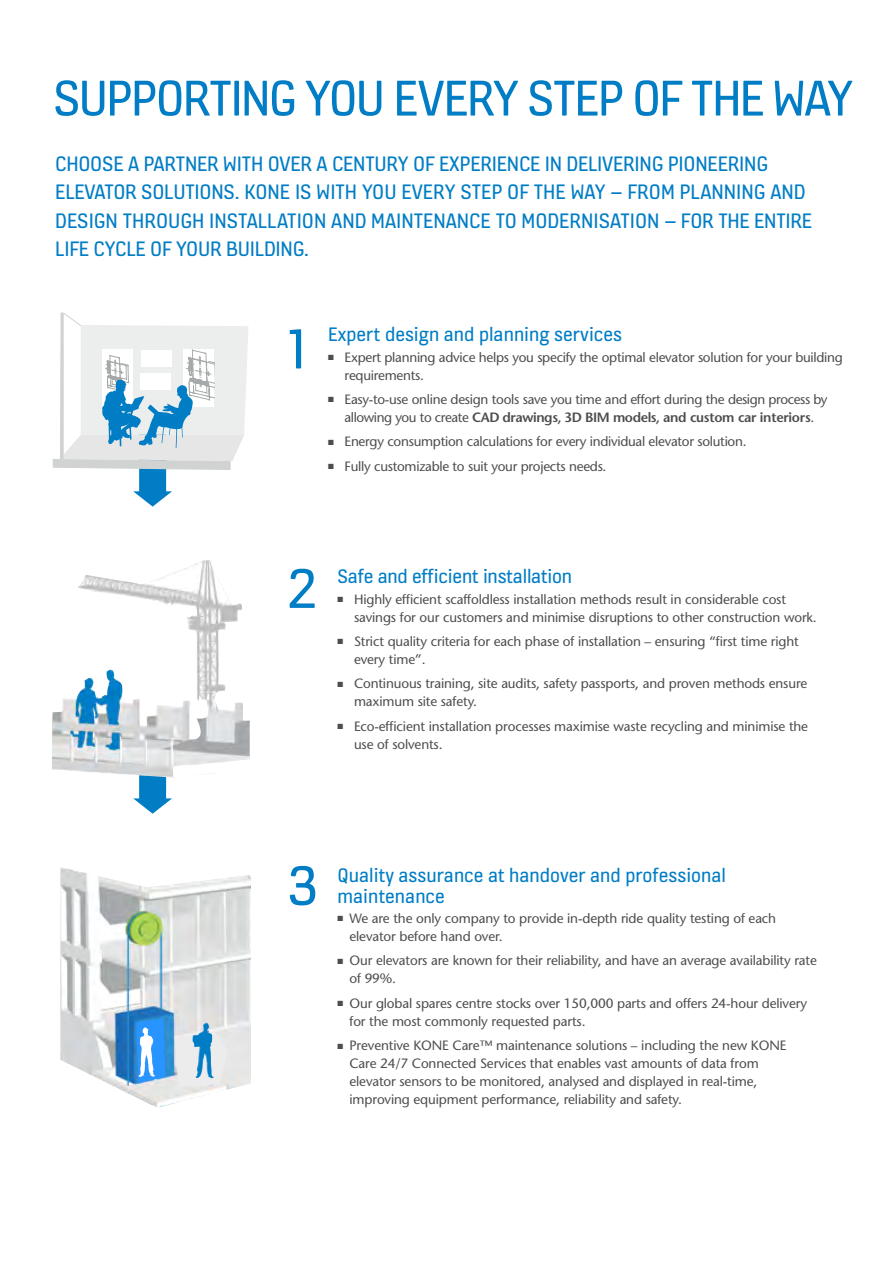
<style>
.page{position:relative;width:893px;height:1263px;background:#fff}
.page>*{position:absolute;margin:0;border:0;box-sizing:border-box;transform-origin:0 0}
.t1{font:60px "KONE Information";color:#007dc5}
.t2{font:54px "KONE Information";letter-spacing:-.03em;color:#007dc5}
.t3{font:22.5px/28.5px "KONE Information";letter-spacing:-.01em;color:#007dc5}
.t4{font:21px/21px "KONE Information";color:#007dc5}
.t5{font:13.5px/18px "Stone Sans";letter-spacing:-.01em;color:#4d4d4f}
.s1{font-weight:600}
</style>
<div class="page">
<svg style="left:53px;top:313px;width:195px;height:194px"></svg>
<svg style="left:133px;top:778px;width:39px;height:36px"></svg>
<img style="left:52px;top:560px;width:198px;height:218px">
<img style="left:60px;top:867px;width:191px;height:240px">
<svg style="left:175px;top:1032px;width:53px;height:55px;background:#eae9e9"></svg>
<img style="left:191px;top:1022px;width:24px;height:56px">
<svg style="left:136px;top:1018px;width:29px;height:65px"></svg>
<h2 class="t2" style="left:53px;top:62px;width:801px">SUPPORTING YOU EVERY STEP OF THE WAY</h2>
<p class="t3" style="left:55px;top:148px;width:758px">CHOOSE A PARTNER WITH OVER A CENTURY OF EXPERIENCE IN DELIVERING PIONEERING ELEVATOR SOLUTIONS. KONE IS WITH YOU EVERY STEP OF THE WAY – FROM PLANNING AND DESIGN THROUGH INSTALLATION AND MAINTENANCE TO MODERNISATION – FOR THE ENTIRE LIFE CYCLE OF YOUR BUILDING.</p>
<h1 class="t1" style="left:287px;top:309px;width:22px">1</h1>
<h3 class="t4" style="left:328px;top:323px;width:295px">Expert design and planning services</h3>
<p class="t5" style="left:345px;top:348px;width:500px;text-indent:-16px">■ Expert planning advice helps you specify the optimal elevator solution for your building requirements.</p>
<p class="t5" style="left:328px;top:390px;width:501px;text-align:center">■ Easy-to-use online design tools save you time and effort during the design process by allowing you to create <span class="s1">CAD drawings, 3D BIM models, and custom car interiors</span>.</p>
<p class="t5" style="left:328px;top:432px;width:420px">■ Energy consumption calculations for every individual elevator solution.</p>
<p class="t5" style="left:328px;top:457px;width:280px">■ Fully customizable to suit your projects needs.</p>
<h1 class="t1" style="left:287px;top:549px;width:31px">2</h1>
<h3 class="t4" style="left:337px;top:565px;width:236px">Safe and efficient installation</h3>
<p class="t5" style="left:354px;top:590px;width:464px;text-indent:-16px">■ Highly efficient scaffoldless installation methods result in considerable cost savings for our customers and minimise disruptions to other construction work.</p>
<p class="t5" style="left:354px;top:632px;width:446px;text-indent:-16px">■ Strict quality criteria for each phase of installation – ensuring “first time right every time”.</p>
<p class="t5" style="left:354px;top:674px;width:455px;text-indent:-16px">■ Continuous training, site audits, safety passports, and proven methods ensure maximum site safety.</p>
<p class="t5" style="left:354px;top:717px;width:456px;text-indent:-16px">■ Eco-efficient installation processes maximise waste recycling and minimise the use of solvents.</p>
<h1 class="t1" style="left:287px;top:846px;width:32px">3</h1>
<h3 class="t4" style="left:337px;top:863px;width:390px">Quality assurance at handover and professional maintenance</h3>
<p class="t5" style="left:349px;top:909px;width:428px;text-indent:-12px">■ We are the only company to provide in-depth ride quality testing of each elevator before hand over.</p>
<p class="t5" style="left:349px;top:951px;width:469px;text-indent:-12px">■ Our elevators are known for their reliability, and have an average availability rate of 99%.</p>
<p class="t5" style="left:349px;top:994px;width:459px;text-indent:-12px">■ Our global spares centre stocks over 150,000 parts and offers 24-hour delivery for the most commonly requested parts.</p>
<p class="t5" style="left:349px;top:1036px;width:438px;text-indent:-12px">■ Preventive KONE Care™ maintenance solutions – including the new KONE Care 24/7 Connected Services that enables vast amounts of data from elevator sensors to be monitored, analysed and displayed in real-time, improving equipment performance, reliability and safety.</p>
</div>
